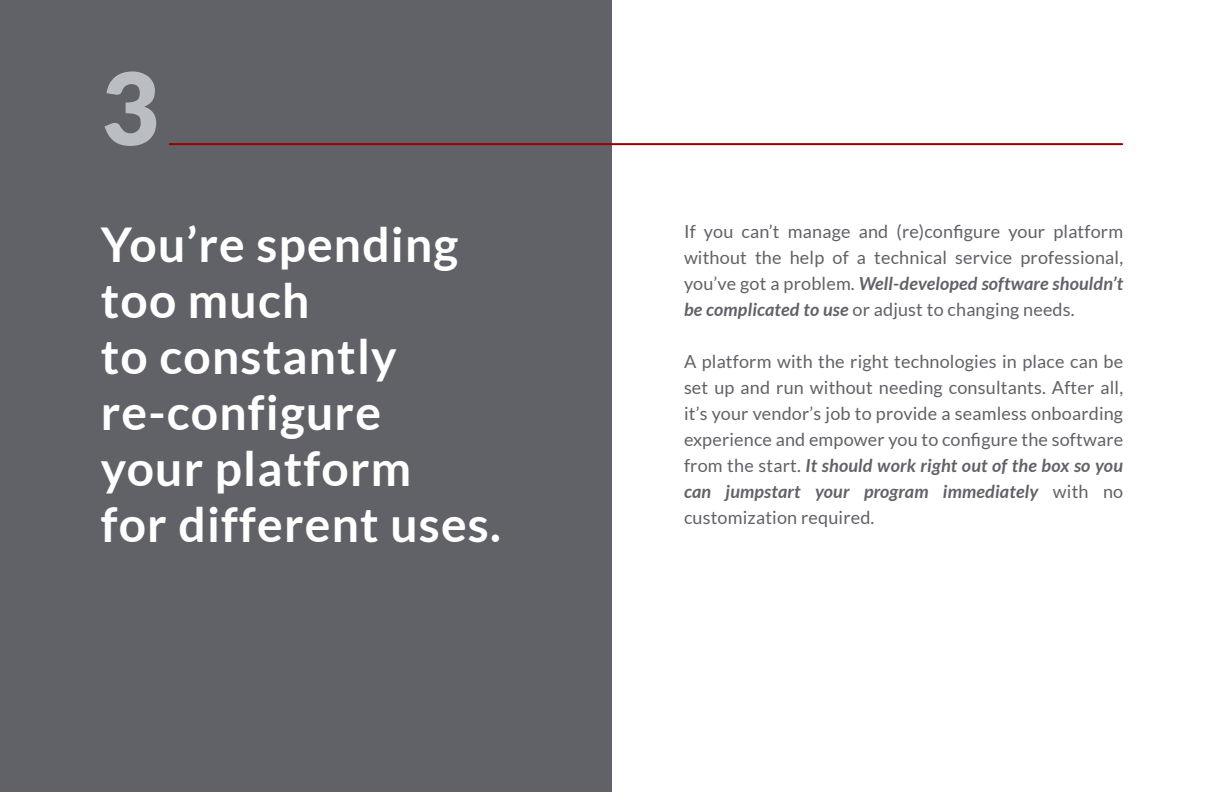
<style>
.page{position:relative;width:1224px;height:792px;background:#fff}
.page>*{position:absolute;margin:0;border:0;box-sizing:border-box;transform-origin:0 0}
.t1{font:900 100px "Lato";color:#babdc2}
.t2{font:700 48px/56px "Lato";letter-spacing:.025em;color:#fff}
.t3{font:18px/26px "Lato";letter-spacing:.01em;color:#616168;text-align:justify}
.s1{font-weight:700;font-style:italic}
</style>
<div class="page">
<div style="left:0;top:0;width:612px;height:792px;background:#616168"></div>
<hr style="left:170px;top:143px;width:952px;height:2px;background:#900">
<p class="t1" style="left:101px;top:50px;width:59px">3</p>
<p class="t2" style="left:101px;top:216px;width:402px">You’re spending too much<br>to constantly re-configure<br>your platform<br>for different uses.</p>
<p class="t3" style="left:684px;top:218px;width:441px">If you can’t manage and (re)configure your platform without the help of a technical service professional, you’ve got a problem. <span class="s1">Well-developed software shouldn’t be complicated to use</span> or adjust to changing needs.</p>
<p class="t3" style="left:684px;top:348px;width:441px">A platform with the right technologies in place can be set up and run without needing consultants. After all, it’s your vendor’s job to provide a seamless onboarding experience and empower you to configure the software from the start. <span class="s1">It should work right out of the box so you can jumpstart your program immediately</span> with no customization required.</p>
</div>
